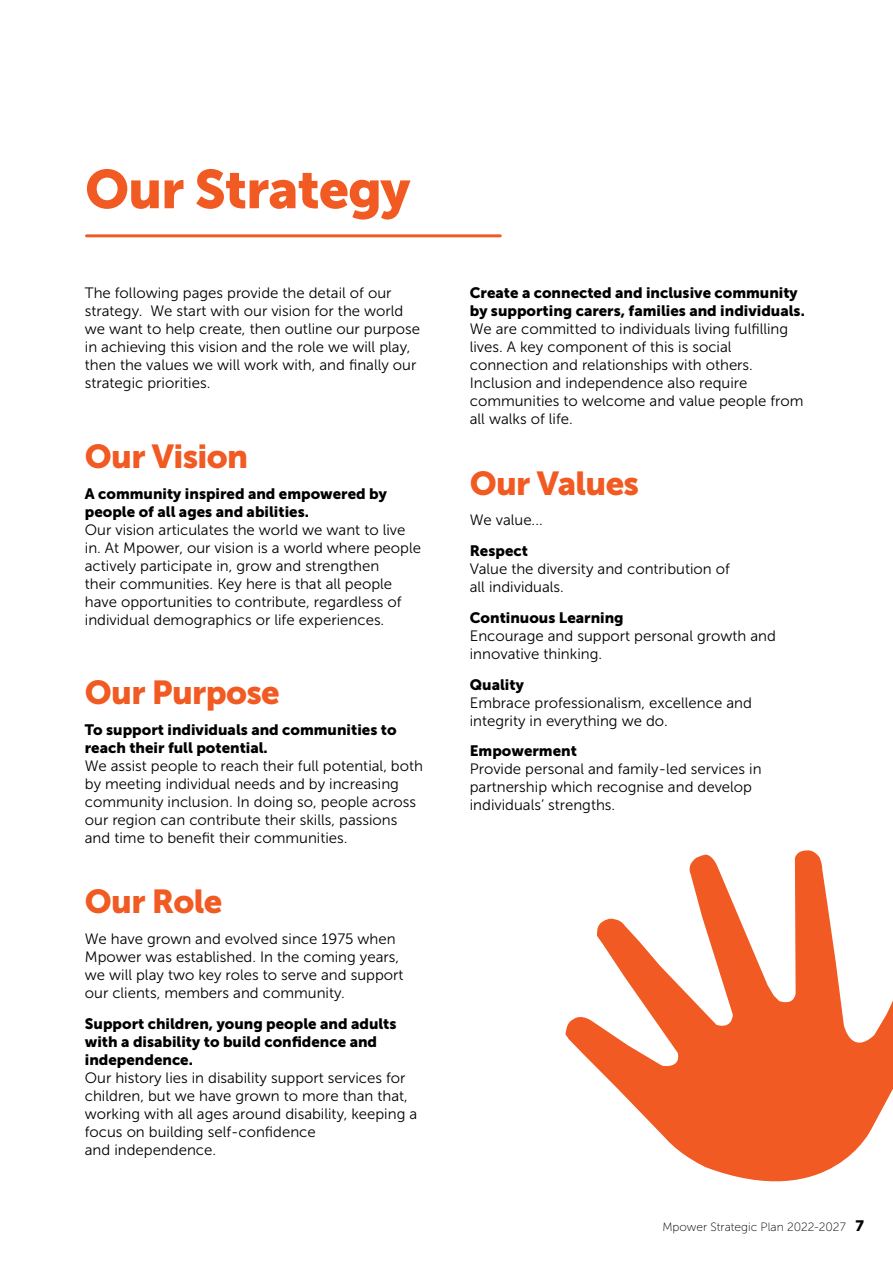
<style>
.page{position:relative;width:893px;height:1263px;background:#fff}
.page>*{position:absolute;margin:0;border:0;box-sizing:border-box;transform-origin:0 0}
.t1{font:54px "Museo Sans 900";letter-spacing:-.02em;color:#f15a22}
.t2{font:33px "Museo Sans 900";letter-spacing:-.02em;color:#f15a22}
.t3{font:15px/18px "Museo Sans 300";color:#000}
.t4{font:15px/18px "Museo Sans 900";color:#000}
.t5{font:12px "Museo Sans 100";color:#000}
.s1{font-family:"Museo Sans 900";font-size:15px}
</style>
<div class="page">
<svg style="left:566px;top:850px;width:327px;height:332px"></svg>
<hr style="left:87px;top:234px;width:413px;height:3px;background:#f15a22">
<h1 class="t1" style="left:85px;top:159px;width:327px">Our Strategy</h1>
<p class="t3" style="left:85px;top:284px;width:337px">The following pages provide the detail of our strategy. We start with our vision for the world we want to help create, then outline our purpose in achieving this vision and the role we will play, then the values we will work with, and finally our strategic priorities.</p>
<h2 class="t2" style="left:85px;top:437px;width:165px">Our Vision</h2>
<p class="t4" style="left:85px;top:484px;width:304px">A community inspired and empowered by people of all ages and abilities.</p>
<p class="t3" style="left:85px;top:520px;width:338px">Our vision articulates the world we want to live in. At Mpower, our vision is a world where people actively participate in, grow and strengthen<br>their communities. Key here is that all people have opportunities to contribute, regardless of individual demographics or life experiences.</p>
<h2 class="t2" style="left:85px;top:674px;width:197px">Our Purpose</h2>
<p class="t4" style="left:85px;top:720px;width:313px">To support individuals and communities to reach their full potential.</p>
<p class="t3" style="left:85px;top:757px;width:340px">We assist people to reach their full potential, both by meeting individual needs and by increasing community inclusion. In doing so, people across our region can contribute their skills, passions and time to benefit their communities.</p>
<h2 class="t2" style="left:85px;top:883px;width:139px">Our Role</h2>
<p class="t3" style="left:85px;top:930px;width:320px">We have grown and evolved since 1975 when Mpower was established. In the coming years, we will play two key roles to serve and support our clients, members and community.</p>
<p class="t4" style="left:85px;top:1014px;width:313px">Support children, young people and adults with a disability to build confidence and independence.</p>
<p class="t3" style="left:85px;top:1069px;width:334px">Our history lies in disability support services for children, but we have grown to more than that, working with all ages around disability, keeping a focus on building self-confidence<br>and independence.</p>
<p class="t4" style="left:470px;top:284px;width:337px">Create a connected and inclusive community by supporting carers, families and individuals.</p>
<p class="t3" style="left:470px;top:320px;width:335px">We are committed to individuals living fulfilling lives. A key component of this is social connection and relationships with others.<br>Inclusion and independence also require communities to welcome and value people from all walks of life.</p>
<h2 class="t2" style="left:470px;top:464px;width:171px">Our Values</h2>
<p class="t3" style="left:470px;top:511px;width:74px">We value...</p>
<p class="t4" style="left:470px;top:542px;width:60px">Respect</p>
<p class="t3" style="left:470px;top:560px;width:262px">Value the diversity and contribution of all individuals.</p>
<p class="t4" style="left:470px;top:609px;width:155px">Continuous Learning</p>
<p class="t3" style="left:470px;top:627px;width:308px">Encourage and support personal growth and innovative thinking.</p>
<p class="t4" style="left:470px;top:675px;width:56px">Quality</p>
<p class="t3" style="left:470px;top:694px;width:284px">Embrace professionalism, excellence and integrity in everything we do.</p>
<p class="t4" style="left:470px;top:742px;width:109px">Empowerment</p>
<p class="t3" style="left:470px;top:760px;width:293px">Provide personal and family-led services in partnership which recognise and develop individuals’ strengths.</p>
<p class="t5" style="left:662px;top:1220px;width:203px">Mpower Strategic Plan 2022-2027 <span class="s1">7</span></p>
</div>
